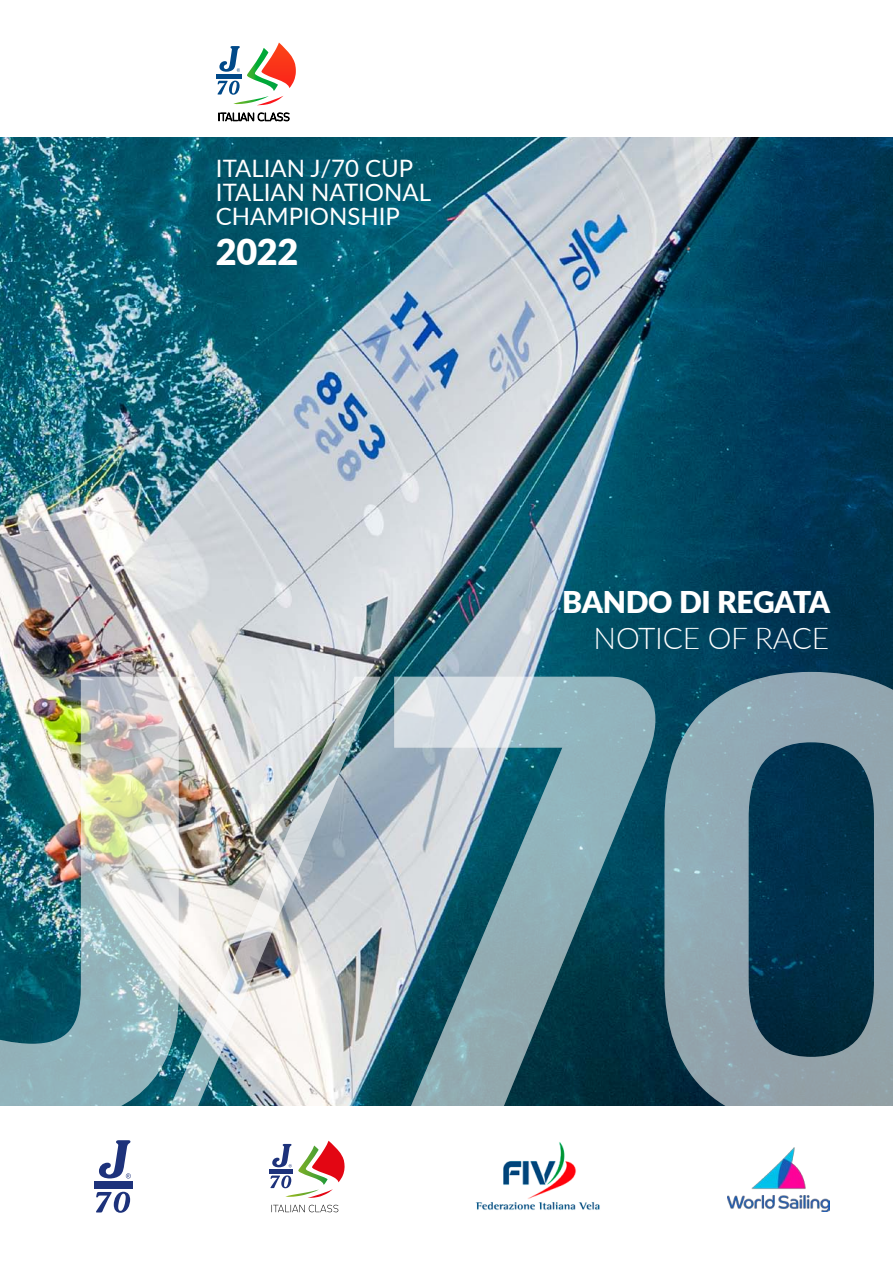
<style>
.page{position:relative;width:893px;height:1263px;background:#fff}
.page>*{position:absolute;margin:0;border:0;box-sizing:border-box;transform-origin:0 0}
.t1{font:900 36px "Lato";color:#fff}
.t2{font:900 30px "Lato";letter-spacing:-.015em;color:#fff}
.t3{font:300 30px "Lato";letter-spacing:-.01em;color:#fff}
.t4{font:24px/24px "Lato";color:#fff}
</style>
<div class="page">
<img style="left:0;top:137px;width:493px;height:535px">
<svg style="left:493px;top:137px;width:400px;height:535px;background:#33647b"></svg>
<img style="left:0;top:672px;width:893px;height:434px">
<div style="left:216px;top:74px;width:25px;height:5px;background:#004989"></div>
<svg style="left:219px;top:113px;width:70px;height:8px"></svg>
<svg style="left:218px;top:46px;width:39px;height:59px"></svg>
<img style="left:257px;top:43px;width:39px;height:62px">
<svg style="left:96px;top:1191px;width:34px;height:22px"></svg>
<svg style="left:99px;top:1140px;width:32px;height:38px"></svg>
<div style="left:94px;top:1181px;width:38px;height:7px;background:#1d327b"></div>
<hr style="left:269px;top:1169px;width:24px;height:4px;background:#1d327b">
<svg style="left:271px;top:1205px;width:67px;height:7px"></svg>
<svg style="left:270px;top:1141px;width:75px;height:57px"></svg>
<img style="left:475px;top:1142px;width:125px;height:68px">
<img style="left:727px;top:1148px;width:102px;height:63px">
<p class="t4" style="left:216px;top:155px;width:217px">ITALIAN J/70 CUP<br>ITALIAN NATI ONAL<br>CHAMPIONSHI P</p>
<h1 class="t1" style="left:216px;top:225px;width:84px">2022</h1>
<p class="t2" style="left:562px;top:580px;width:269px">BANDO DI REGATA</p>
<p class="t3" style="left:594px;top:617px;width:237px">NOTICE OF RACE</p>
</div>
